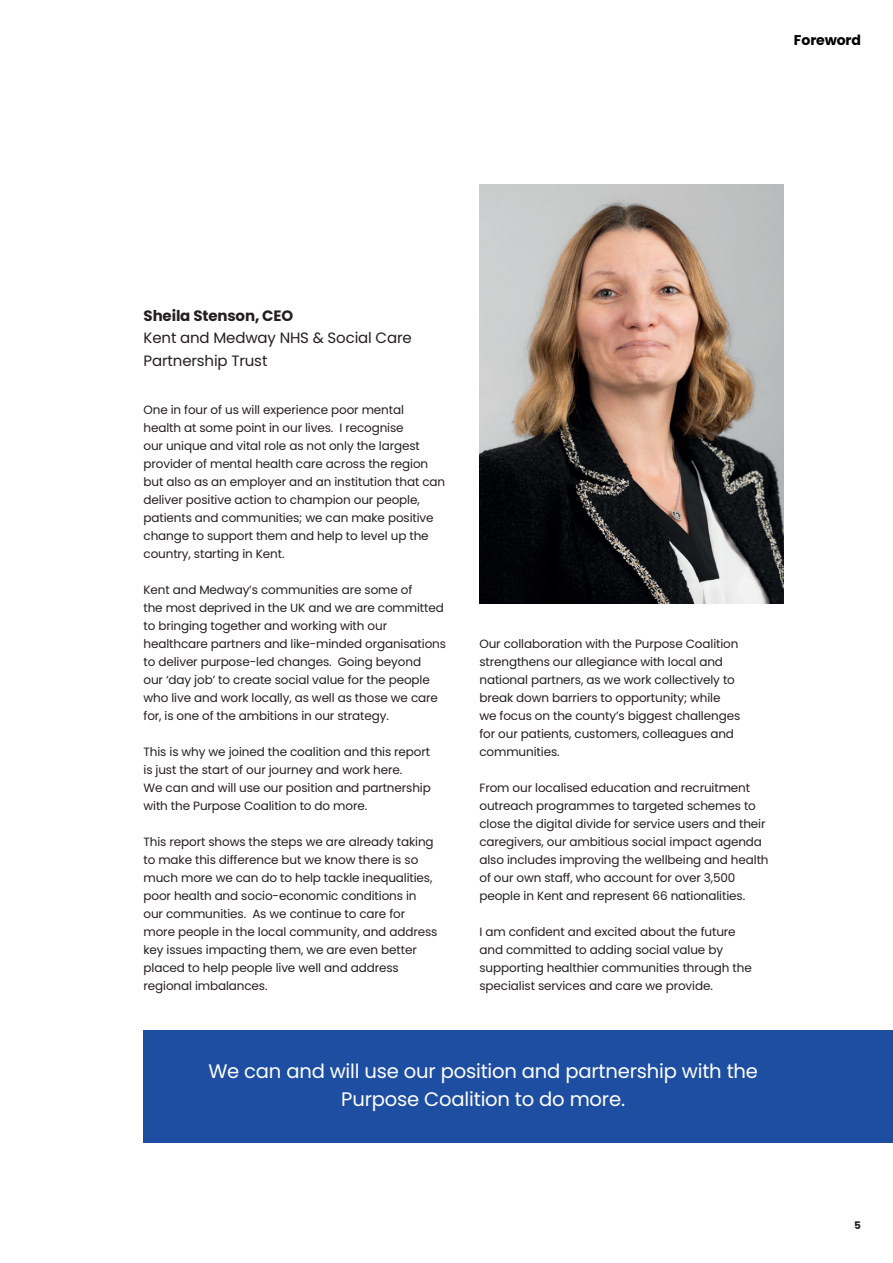
<style>
.page{position:relative;width:893px;height:1263px;background:#fff}
.page>*{position:absolute;margin:0;border:0;box-sizing:border-box;transform-origin:0 0}
.t1{font:19.5px/28.5px "Poppins";letter-spacing:-.01em;color:#fff;text-align:center}
.t2{font:15px/22.5px "Poppins";letter-spacing:-.01em;color:#231f20}
.t3{font:700 15px "Poppins";letter-spacing:-.01em;color:#231f20}
.t4{font:700 14.1px "Poppins";letter-spacing:-.01em;color:#000001}
.t5{font:12px/18px "Poppins";letter-spacing:-.01em;color:#231f20}
.t6{font:700 10.5px "Poppins";color:#231f20}
</style>
<div class="page">
<img style="left:479px;top:185px;width:305px;height:419px">
<div style="left:144px;top:1030px;width:749px;height:112px;background:#1e4ea1"></div>
<p class="t4" style="left:794px;top:32px;width:69px">Foreword</p>
<p class="t3" style="left:144px;top:307px;width:151px">Sheila Stenson, CEO</p>
<p class="t2" style="left:144px;top:327px;width:270px">Kent and Medway NHS &amp; Social Care<br>Partnership Trust</p>
<p class="t5" style="left:144px;top:401px;width:303px">One in four of us will experience poor mental<br>health at some point in our lives. I recognise<br>our unique and vital role as not only the largest provider of mental health care across the region but also as an employer and an institution that can deliver positive action to champion our people, patients and communities; we can make positive change to support them and help to level up the country, starting in Kent.</p>
<p class="t5" style="left:144px;top:581px;width:304px">Kent and Medway’s communities are some of<br>the most deprived in the UK and we are committed to bringing together and working with our healthcare partners and like-minded organisations to deliver purpose-led changes. Going beyond<br>our ‘day job’ to create social value for the people who live and work locally, as well as those we care for, is one of the ambitions in our strategy.</p>
<p class="t5" style="left:144px;top:743px;width:289px">This is why we joined the coalition and this report is just the start of our journey and work here.<br>We can and will use our position and partnership with the Purpose Coalition to do more.</p>
<p class="t5" style="left:144px;top:833px;width:295px">This report shows the steps we are already taking to make this difference but we know there is so much more we can do to help tackle inequalities, poor health and socio-economic conditions in our communities. As we continue to care for more people in the local community, and address key issues impacting them, we are even better placed to help people live well and address regional imbalances.</p>
<p class="t5" style="left:479px;top:635px;width:262px">Our collaboration with the Purpose Coalition strengthens our allegiance with local and national partners, as we work collectively to break down barriers to opportunity; while we focus on the county’s biggest challenges for our patients, customers, colleagues and communities.</p>
<p class="t5" style="left:479px;top:779px;width:291px">From our localised education and recruitment outreach programmes to targeted schemes to close the digital divide for service users and their caregivers, our ambitious social impact agenda also includes improving the wellbeing and health of our own staff, who account for over 3,500 people in Kent and represent 66 nationalities.</p>
<p class="t5" style="left:479px;top:923px;width:274px">I am confident and excited about the future and committed to adding social value by supporting healthier communities through the specialist services and care we provide.</p>
<h1 class="t1" style="left:208px;top:1057px;width:551px">We can and will use our position and partnership with the<br>Purpose Coalition to do more.</h1>
<p class="t6" style="left:854px;top:1219px;width:8px">5</p>
</div>
